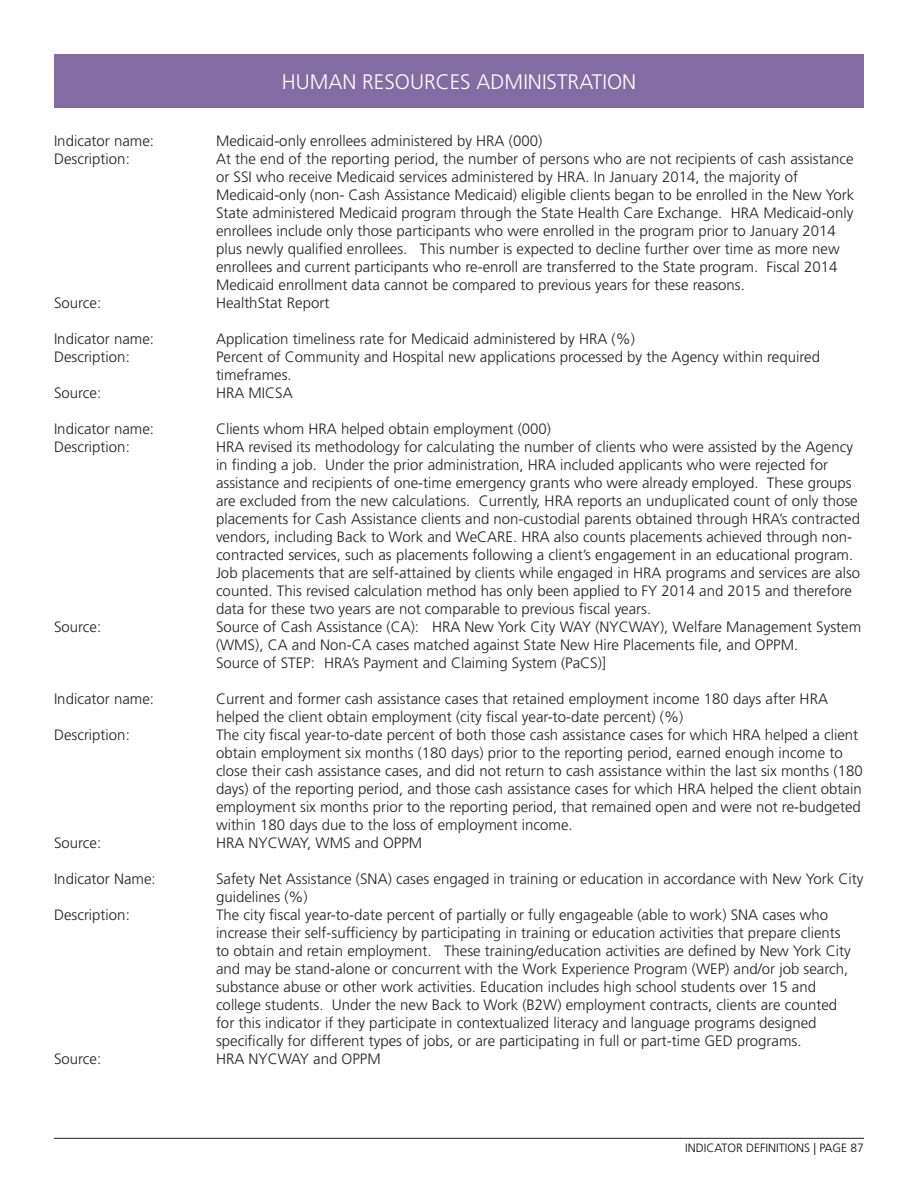
<style>
.page{position:relative;width:918px;height:1188px;background:#fff}
.page>*{position:absolute;margin:0;border:0;box-sizing:border-box;transform-origin:0 0}
.t1{font:300 21px "Frutiger LT Std";color:#fff}
.Indicator_Definition{font:300 15px/18px "Frutiger LT Std";color:#231f20}
.t2{font:300 12px "Frutiger LT Std";color:#09090b}
</style>
<div class="page">
<hr style="left:54px;top:1138px;width:810px;height:1px;background:#231f20">
<div style="left:54px;top:54px;width:810px;height:54px;background:#836ca4"></div>
<h1 class="t1" style="left:282px;top:70px;width:356px">HUMAN RESOURCES ADMINISTRATION</h1>
<p class="Indicator_Definition" style="left:54px;top:132px;width:102px">Indicator name:</p>
<p class="Indicator_Definition" style="left:216px;top:132px;width:328px">Medicaid-only enrollees administered by HRA (000)</p>
<p class="Indicator_Definition" style="left:54px;top:150px;width:77px">Description:</p>
<p class="Indicator_Definition" style="left:216px;top:150px;width:640px">At the end of the reporting period, the number of persons who are not recipients of cash assistance or SSI who receive Medicaid services administered by HRA. In January 2014, the majority of Medicaid-only (non- Cash Assistance Medicaid) eligible clients began to be enrolled in the New York State administered Medicaid program through the State Health Care Exchange. HRA Medicaid-only enrollees include only those participants who were enrolled in the program prior to January 2014 plus newly qualified enrollees. This number is expected to decline further over time as more new enrollees and current participants who re-enroll are transferred to the State program. Fiscal 2014<br>Medicaid enrollment data cannot be compared to previous years for these reasons.</p>
<p class="Indicator_Definition" style="left:54px;top:294px;width:49px">Source:</p>
<p class="Indicator_Definition" style="left:216px;top:294px;width:115px">HealthStat Report</p>
<p class="Indicator_Definition" style="left:54px;top:330px;width:102px">Indicator name:</p>
<p class="Indicator_Definition" style="left:216px;top:330px;width:420px">Application timeliness rate for Medicaid administered by HRA (%)</p>
<p class="Indicator_Definition" style="left:54px;top:348px;width:77px">Description:</p>
<p class="Indicator_Definition" style="left:216px;top:348px;width:606px">Percent of Community and Hospital new applications processed by the Agency within required timeframes.</p>
<p class="Indicator_Definition" style="left:54px;top:384px;width:49px">Source:</p>
<p class="Indicator_Definition" style="left:216px;top:384px;width:78px">HRA MICSA</p>
<p class="Indicator_Definition" style="left:54px;top:420px;width:102px">Indicator name:</p>
<p class="Indicator_Definition" style="left:216px;top:420px;width:337px">Clients whom HRA helped obtain employment (000)</p>
<p class="Indicator_Definition" style="left:54px;top:438px;width:77px">Description:</p>
<p class="Indicator_Definition" style="left:216px;top:438px;width:646px">HRA revised its methodology for calculating the number of clients who were assisted by the Agency in finding a job. Under the prior administration, HRA included applicants who were rejected for assistance and recipients of one-time emergency grants who were already employed. These groups are excluded from the new calculations. Currently, HRA reports an unduplicated count of only those placements for Cash Assistance clients and non-custodial parents obtained through HRA’s contracted vendors, including Back to Work and WeCARE. HRA also counts placements achieved through non&shy;contracted services, such as placements following a client’s engagement in an educational program.<br>Job placements that are self-attained by clients while engaged in HRA programs and services are also counted. This revised calculation method has only been applied to FY 2014 and 2015 and therefore data for these two years are not comparable to previous fiscal years.</p>
<p class="Indicator_Definition" style="left:54px;top:618px;width:49px">Source:</p>
<p class="Indicator_Definition" style="left:216px;top:618px;width:647px">Source of Cash Assistance (CA): HRA New York City WAY (NYCWAY), Welfare Management System (WMS), CA and Non-CA cases matched against State New Hire Placements file, and OPPM.</p>
<p class="Indicator_Definition" style="left:216px;top:654px;width:392px">Source of STEP: HRA’s Payment and Claiming System (PaCS)]</p>
<p class="Indicator_Definition" style="left:54px;top:690px;width:102px">Indicator name:</p>
<p class="Indicator_Definition" style="left:216px;top:690px;width:614px">Current and former cash assistance cases that retained employment income 180 days after HRA helped the client obtain employment (city fiscal year-to-date percent) (%)</p>
<p class="Indicator_Definition" style="left:54px;top:726px;width:77px">Description:</p>
<p class="Indicator_Definition" style="left:216px;top:726px;width:648px">The city fiscal year-to-date percent of both those cash assistance cases for which HRA helped a client obtain employment six months (180 days) prior to the reporting period, earned enough income to close their cash assistance cases, and did not return to cash assistance within the last six months (180 days) of the reporting period, and those cash assistance cases for which HRA helped the client obtain employment six months prior to the reporting period, that remained open and were not re-budgeted within 180 days due to the loss of employment income.</p>
<p class="Indicator_Definition" style="left:54px;top:834px;width:49px">Source:</p>
<p class="Indicator_Definition" style="left:216px;top:834px;width:208px">HRA NYCWAY, WMS and OPPM</p>
<p class="Indicator_Definition" style="left:54px;top:870px;width:103px">Indicator Name:</p>
<p class="Indicator_Definition" style="left:216px;top:870px;width:649px">Safety Net Assistance (SNA) cases engaged in training or education in accordance with New York City guidelines (%)</p>
<p class="Indicator_Definition" style="left:54px;top:906px;width:77px">Description:</p>
<p class="Indicator_Definition" style="left:216px;top:906px;width:636px">The city fiscal year-to-date percent of partially or fully engageable (able to work) SNA cases who increase their self-sufficiency by participating in training or education activities that prepare clients to obtain and retain employment. These training/education activities are defined by New York City and may be stand-alone or concurrent with the Work Experience Program (WEP) and/or job search, substance abuse or other work activities. Education includes high school students over 15 and college students. Under the new Back to Work (B2W) employment contracts, clients are counted for this indicator if they participate in contextualized literacy and language programs designed specifically for different types of jobs, or are participating in full or part-time GED programs.</p>
<p class="Indicator_Definition" style="left:54px;top:1050px;width:49px">Source:</p>
<p class="Indicator_Definition" style="left:216px;top:1050px;width:166px">HRA NYCWAY and OPPM</p>
<p class="t2" style="left:685px;top:1141px;width:180px">INDICATOR DEFINITIONS | PAGE 87</p>
</div>
